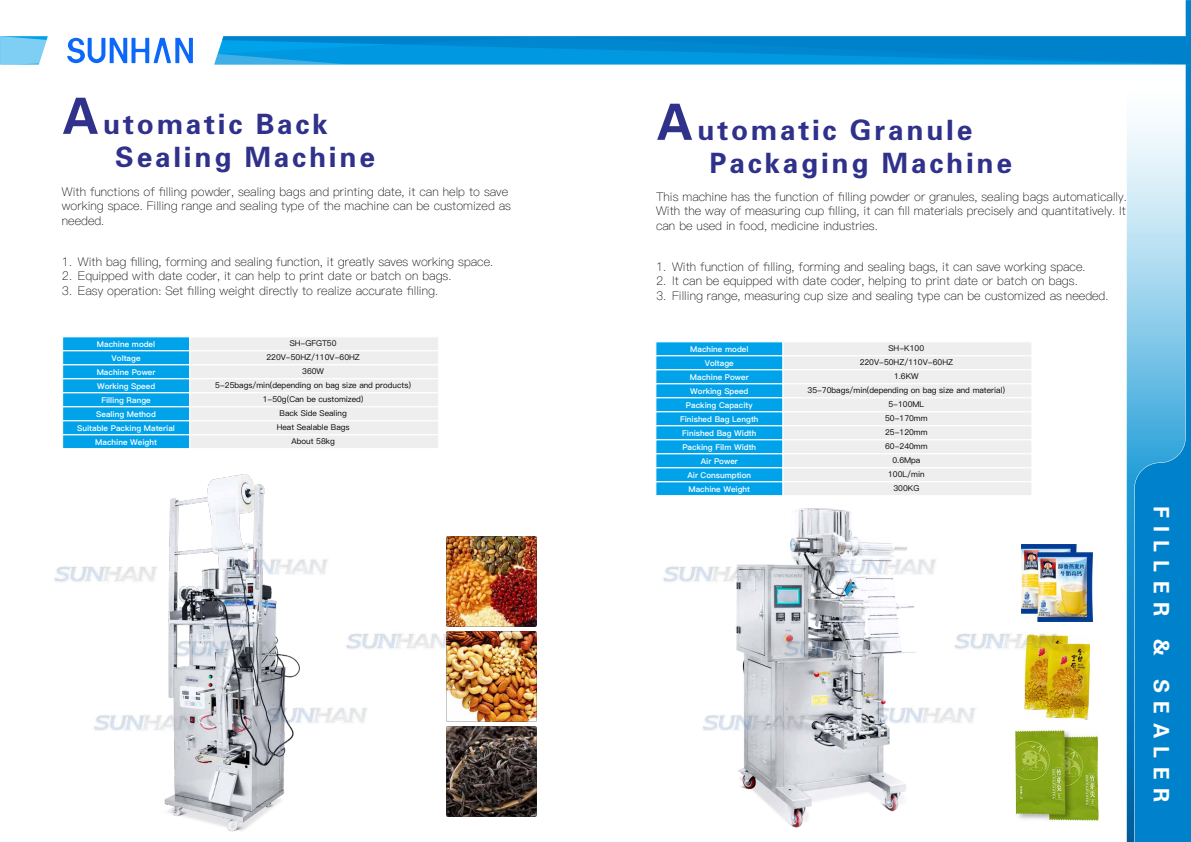
<style>
.page{position:relative;width:1191px;height:842px;background:#fff}
.page>*{position:absolute;margin:0;border:0;box-sizing:border-box;transform-origin:0 0}
.t1{font:28px/33.6px "FZZYJW GB1 0";letter-spacing:.1em;color:#2f318b}
.t2{font:21.2px "FZZYJW GB1 0";letter-spacing:.4em;color:#fefefe}
.t3{font:12px/14.4px "Ping Fang SC Light";color:#000}
.t4{font:8px "Ping Fang SC Medium";color:#000}
.t5{font:8px "Ping Fang SC Heavy";color:#fefefe}
.s1{font-size:50px}
</style>
<div class="page">
<svg style="left:1126px;top:123px;width:7px;height:719px;background:#62b0da"></svg>
<svg style="left:1134px;top:0;width:57px;height:842px;background:#56addd"></svg>
<svg style="left:0;top:36px;width:1191px;height:29px;background:#259bdd"></svg>
<div style="left:189px;top:336px;width:250px;height:15px;background:#eeeeef;border:1px solid #fff"></div>
<div style="left:62px;top:337px;width:128px;height:14px;background:#00a2e9;border:1px solid #fff"></div>
<div style="left:189px;top:364px;width:250px;height:15px;background:#eeeeef"></div>
<div style="left:62px;top:365px;width:128px;height:14px;background:#00a2e9;border:1px solid #fff"></div>
<div style="left:189px;top:378px;width:250px;height:15px;background:#eeeeef;border:1px solid #fff"></div>
<div style="left:62px;top:379px;width:128px;height:14px;background:#00a2e9;border:1px solid #fff"></div>
<div style="left:189px;top:392px;width:250px;height:15px;background:#eeeeef;border:1px solid #fff"></div>
<div style="left:62px;top:393px;width:128px;height:14px;background:#00a2e9;border:1px solid #fff"></div>
<div style="left:189px;top:406px;width:250px;height:15px;background:#eeeeef;border:1px solid #fff"></div>
<div style="left:62px;top:407px;width:128px;height:14px;background:#00a2e9"></div>
<div style="left:189px;top:350px;width:250px;height:15px;background:#eeeeef;border:1px solid #fff"></div>
<div style="left:62px;top:351px;width:128px;height:14px;background:#00a2e9;border:1px solid #fff"></div>
<div style="left:782px;top:341px;width:250px;height:15px;background:#eeeeef;border:1px solid #fff"></div>
<div style="left:655px;top:342px;width:128px;height:14px;background:#00a2e9;border:1px solid #fff"></div>
<div style="left:782px;top:355px;width:250px;height:15px;background:#eeeeef;border:1px solid #fff"></div>
<div style="left:655px;top:356px;width:128px;height:14px;background:#00a2e9;border:1px solid #fff"></div>
<div style="left:782px;top:369px;width:250px;height:15px;background:#eeeeef;border:1px solid #fff"></div>
<div style="left:655px;top:370px;width:128px;height:14px;background:#00a2e9;border:1px solid #fff"></div>
<div style="left:782px;top:383px;width:250px;height:15px;background:#eeeeef;border:1px solid #fff"></div>
<div style="left:655px;top:384px;width:128px;height:14px;background:#00a2e9;border:1px solid #fff"></div>
<div style="left:782px;top:397px;width:250px;height:15px;background:#eeeeef;border:1px solid #fff"></div>
<div style="left:655px;top:398px;width:128px;height:14px;background:#00a2e9;border:1px solid #fff"></div>
<div style="left:782px;top:411px;width:250px;height:15px;background:#fdfdfd"></div>
<img style="left:498px;top:631px;width:38px;height:90px">
<img style="left:498px;top:536px;width:38px;height:90px">
<img style="left:498px;top:726px;width:38px;height:90px">
<img style="left:54px;top:412px;width:444px;height:420px">
<img style="left:655px;top:412px;width:444px;height:416px">
<img style="left:1134px;top:0;width:8px;height:15px">
<h1 class="t1" style="left:115px;top:108px;width:261px;text-indent:-53px"><span class="s1">A</span>utomatic Back<br>Sealing Machine</h1>
<h1 class="t1" style="left:709px;top:114px;width:304px;text-indent:-53px"><span class="s1">A</span>utomatic Granule<br>Packaging Machine</h1>
<p class="t3" style="left:656px;top:189px;width:472px;text-align:justify">This machine has the function of filling powder or granules, sealing bags automatically.<br>With the way of measuring cup filling, it can fill materials precisely and quantitatively. It can be used in food, medicine industries.</p>
<p class="t3" style="left:656px;top:259px;width:431px">1. With function of filling, forming and sealing bags, it can save working space.</p>
<p class="t3" style="left:656px;top:274px;width:423px">2. It can be equipped with date coder, helping to print date or batch on bags.</p>
<p class="t3" style="left:656px;top:288px;width:454px">3. Filling range, measuring cup size and sealing type can be customized as needed.</p>
<p class="t3" style="left:62px;top:184px;width:451px">With functions of filling powder, sealing bags and printing date, it can help to save working space. Filling range and sealing type of the machine can be customized as needed.</p>
<p class="t3" style="left:62px;top:254px;width:433px">1. With bag filling, forming and sealing function, it greatly saves working space.</p>
<p class="t3" style="left:62px;top:269px;width:391px">2. Equipped with date coder, it can help to print date or batch on bags.</p>
<p class="t3" style="left:62px;top:283px;width:378px">3. Easy operation: Set filling weight directly to realize accurate filling.</p>
<p class="t5" style="left:97px;top:339px;width:60px">Machine model</p>
<p class="t4" style="left:290px;top:339px;width:48px">SH-GFGT50</p>
<p class="t5" style="left:97px;top:367px;width:60px">Machine Power</p>
<p class="t4" style="left:302px;top:367px;width:23px">360W</p>
<p class="t5" style="left:97px;top:381px;width:60px">Working Speed</p>
<p class="t4" style="left:215px;top:381px;width:197px">5-25bags/min(depending on bag size and products)</p>
<p class="t5" style="left:101px;top:395px;width:51px">Filling Range</p>
<p class="t4" style="left:263px;top:395px;width:102px">1-50g(Can be customized)</p>
<p class="t5" style="left:96px;top:409px;width:61px">Sealing Method</p>
<p class="t4" style="left:279px;top:409px;width:69px">Back Side Sealing</p>
<p class="t5" style="left:77px;top:423px;width:99px">Suitable Packing Material</p>
<p class="t4" style="left:277px;top:423px;width:74px">Heat Sealable Bags</p>
<p class="t5" style="left:95px;top:437px;width:63px">Machine Weight</p>
<p class="t4" style="left:291px;top:437px;width:45px">About 58kg</p>
<p class="t5" style="left:112px;top:353px;width:30px">Voltage</p>
<p class="t4" style="left:266px;top:353px;width:95px">220V-50HZ/110V-60HZ</p>
<p class="t5" style="left:690px;top:344px;width:60px">Machine model</p>
<p class="t4" style="left:888px;top:344px;width:37px">SH-K100</p>
<p class="t5" style="left:705px;top:358px;width:30px">Voltage</p>
<p class="t4" style="left:859px;top:358px;width:95px">220V-50HZ/110V-60HZ</p>
<p class="t5" style="left:690px;top:372px;width:60px">Machine Power</p>
<p class="t4" style="left:894px;top:372px;width:26px">1.6KW</p>
<p class="t5" style="left:690px;top:386px;width:60px">Working Speed</p>
<p class="t4" style="left:807px;top:386px;width:199px">35-70bags/min(depending on bag size and material)</p>
<p class="t5" style="left:686px;top:400px;width:68px">Packing Capacity</p>
<p class="t4" style="left:888px;top:400px;width:37px">5-100ML</p>
<p class="t5" style="left:680px;top:414px;width:80px">Finished Bag Length</p>
<p class="t4" style="left:885px;top:414px;width:44px">50-170mm</p>
<p class="t5" style="left:682px;top:428px;width:76px">Finished Bag Width</p>
<p class="t4" style="left:885px;top:428px;width:44px">25-120mm</p>
<p class="t5" style="left:682px;top:442px;width:75px">Packing Film Width</p>
<p class="t4" style="left:885px;top:442px;width:44px">60-240mm</p>
<p class="t5" style="left:701px;top:456px;width:39px">Air Power</p>
<p class="t4" style="left:892px;top:456px;width:29px">0.6Mpa</p>
<p class="t5" style="left:687px;top:470px;width:65px">Air Consumption</p>
<p class="t4" style="left:888px;top:470px;width:38px">100L/min</p>
<p class="t5" style="left:688px;top:484px;width:63px">Machine Weight</p>
<p class="t4" style="left:893px;top:484px;width:27px">300KG</p>
<h2 class="t2" style="left:1172px;top:505px;width:298px;rotate:90deg">FILLER &amp; SEALER</h2>
</div>
